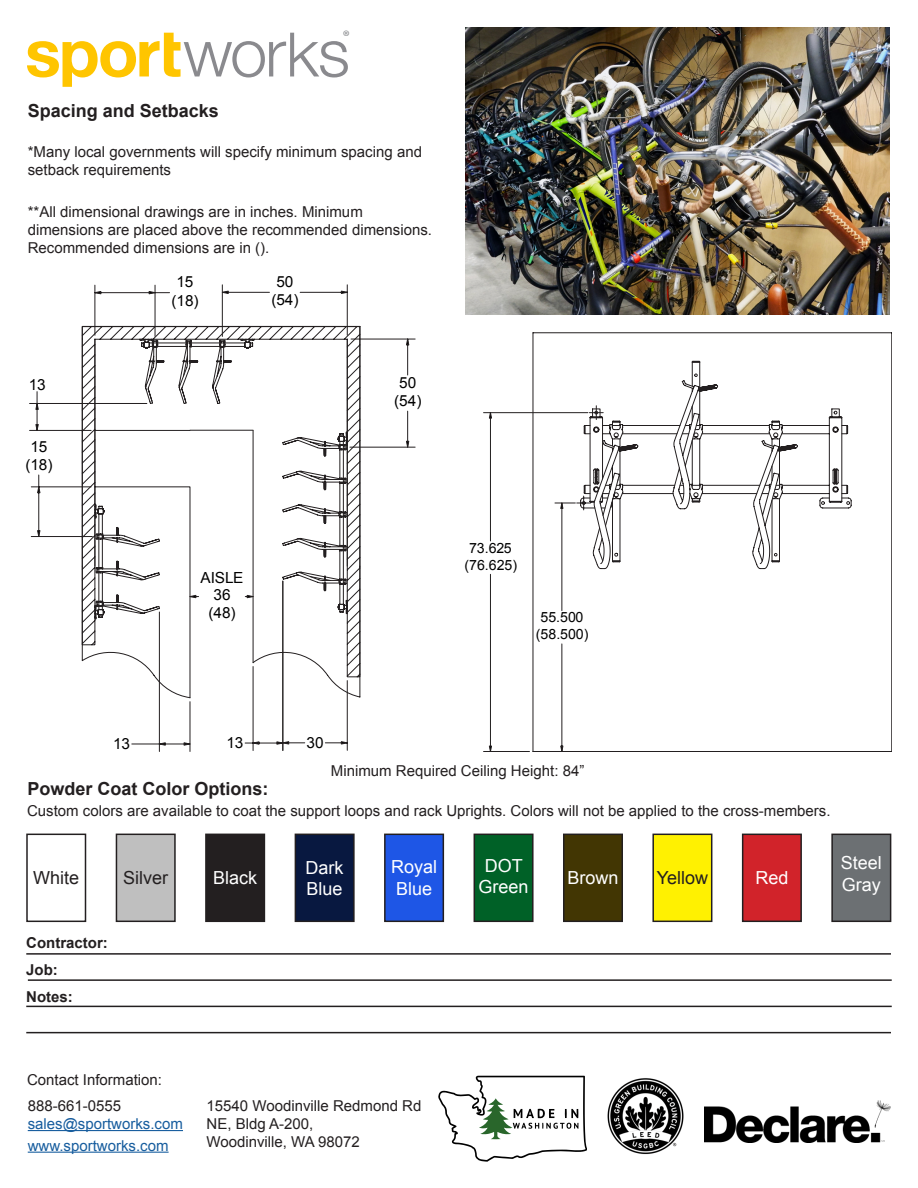
<style>
.page{position:relative;width:918px;height:1188px;background:#fff}
.page>*{position:absolute;margin:0;border:0;box-sizing:border-box;transform-origin:0 0}
.t1{font:18px/21.6px "Arial";color:#fff;text-align:center}
.t2{font:700 18px "Arial";color:#231f20}
.t3{font:18px "Arial";color:#231f20}
.t4{font:16.8px "Myriad Pro";color:#8a8c8f}
.t5{font:15.3px/18.3px "Arial";letter-spacing:-.005em;color:#000;text-align:center}
.t6{font:15px/18px "Arial";color:#231f20}
.t7{font:15px "Arial";color:#175d9e}
.t8{font:700 15px "Arial";color:#231f20}
.t9{font:14.1px/17px "Arial";letter-spacing:-.005em;color:#000;text-align:center}
</style>
<div class="page">
<svg style="left:29px;top:284px;width:387px;height:468px"></svg>
<hr style="left:28px;top:1130px;width:155px;height:1px;background:#175d9e">
<hr style="left:28px;top:1152px;width:141px;height:1px;background:#175d9e">
<hr style="left:26px;top:953px;width:865px;height:2px;background:#231f20">
<hr style="left:28px;top:979px;width:864px;height:2px;background:#231f20">
<hr style="left:26px;top:1006px;width:866px;height:1px;background:#231f20">
<hr style="left:26px;top:1032px;width:865px;height:1px;background:#231f20">
<svg style="left:438px;top:1076px;width:149px;height:86px"></svg>
<svg style="left:27px;top:33px;width:321px;height:54px"></svg>
<div style="left:26px;top:834px;width:60px;height:88px;border:2px solid #231f20"></div>
<div style="left:116px;top:834px;width:59px;height:87px;background:#bfbfbf"></div>
<div style="left:116px;top:834px;width:60px;height:88px;border:2px solid #231f20"></div>
<div style="left:206px;top:834px;width:58px;height:87px;background:#231f20"></div>
<div style="left:205px;top:834px;width:60px;height:88px;border:2px solid #231f20"></div>
<div style="left:295px;top:834px;width:59px;height:87px;background:#081840"></div>
<div style="left:295px;top:834px;width:60px;height:88px;border:2px solid #231f20"></div>
<div style="left:385px;top:834px;width:58px;height:87px;background:#1e56e6"></div>
<div style="left:384px;top:834px;width:60px;height:88px;border:2px solid #231f20"></div>
<div style="left:474px;top:834px;width:59px;height:87px;background:#006127"></div>
<div style="left:474px;top:834px;width:60px;height:88px;border:2px solid #231f20"></div>
<div style="left:564px;top:834px;width:58px;height:87px;background:#423603"></div>
<div style="left:563px;top:834px;width:60px;height:88px;border:2px solid #231f20"></div>
<div style="left:653px;top:834px;width:59px;height:87px;background:#fff101"></div>
<div style="left:652px;top:834px;width:60px;height:88px;border:2px solid #231f20"></div>
<div style="left:743px;top:834px;width:58px;height:87px;background:#d1232a"></div>
<div style="left:742px;top:834px;width:60px;height:88px;border:2px solid #231f20"></div>
<img style="left:607px;top:1078px;width:77px;height:77px">
<img style="left:704px;top:1101px;width:187px;height:41px">
<img style="left:465px;top:27px;width:425px;height:288px">
<div style="left:832px;top:834px;width:59px;height:87px;background:#6c7073"></div>
<div style="left:831px;top:834px;width:60px;height:88px;border:2px solid #231f20"></div>
<svg style="left:533px;top:333px;width:359px;height:419px"></svg>
<svg style="left:483px;top:361px;width:359px;height:391px"></svg>
<p class="t2" style="left:28px;top:98px;width:193px">Spacing and Setbacks</p>
<p class="t4" style="left:343px;top:26px;width:9px">®</p>
<p class="t6" style="left:28px;top:143px;width:396px">*Many local governments will specify minimum spacing and setback requirements</p>
<p class="t6" style="left:28px;top:203px;width:406px">**All dimensional drawings are in inches. Minimum dimensions are placed above the recommended dimensions.<br>Recommended dimensions are in ().</p>
<p class="t5" style="left:29px;top:375px;width:19px">13</p>
<p class="t5" style="left:25px;top:437px;width:29px">15 (18)</p>
<p class="t5" style="left:171px;top:273px;width:29px">15 (18)</p>
<p class="t5" style="left:271px;top:273px;width:29px">50 (54)</p>
<p class="t5" style="left:201px;top:569px;width:45px">AISLE</p>
<p class="t5" style="left:209px;top:604px;width:29px">(48)</p>
<p class="t5" style="left:214px;top:585px;width:19px">36</p>
<p class="t5" style="left:394px;top:373px;width:29px">50 (54)</p>
<p class="t9" style="left:465px;top:540px;width:54px">73.625 (76.625)</p>
<p class="t9" style="left:536px;top:609px;width:54px">55.500 (58.500)</p>
<p class="t5" style="left:113px;top:735px;width:19px">13</p>
<p class="t5" style="left:226px;top:734px;width:19px">13</p>
<p class="t2" style="left:27px;top:777px;width:243px">Powder Coat Color Options:</p>
<p class="t5" style="left:307px;top:734px;width:19px">30</p>
<p class="t6" style="left:331px;top:762px;width:255px">Minimum Required Ceiling Height: 84”</p>
<p class="t6" style="left:27px;top:802px;width:805px">Custom colors are available to coat the support loops and rack Uprights. Colors will not be applied to the cross-members.</p>
<p class="t3" style="left:33px;top:866px;width:48px">White</p>
<p class="t3" style="left:123px;top:866px;width:47px">Silver</p>
<p class="t1" style="left:213px;top:867px;width:46px">Black</p>
<p class="t1" style="left:306px;top:857px;width:39px">Dark</p>
<p class="t1" style="left:307px;top:878px;width:38px">Blue</p>
<p class="t1" style="left:391px;top:856px;width:48px">Royal</p>
<p class="t1" style="left:396px;top:878px;width:38px">Blue</p>
<p class="t1" style="left:479px;top:855px;width:52px">DOT<br>Green</p>
<p class="t1" style="left:567px;top:867px;width:53px">Brown</p>
<p class="t3" style="left:657px;top:866px;width:53px">Yellow</p>
<p class="t1" style="left:755px;top:867px;width:35px">Red</p>
<p class="t1" style="left:841px;top:852px;width:43px">Steel</p>
<p class="t1" style="left:842px;top:874px;width:41px">Gray</p>
<p class="t8" style="left:26px;top:933px;width:83px">Contractor:</p>
<p class="t8" style="left:26px;top:960px;width:33px">Job:</p>
<p class="t8" style="left:26px;top:987px;width:48px">Notes:</p>
<p class="t6" style="left:27px;top:1071px;width:137px">Contact Information:</p>
<p class="t6" style="left:28px;top:1097px;width:95px">888-661-0555</p>
<p class="t7" style="left:28px;top:1114px;width:157px">sales@sportworks.com</p>
<p class="t7" style="left:28px;top:1135px;width:142px">www.sportworks.com</p>
<p class="t6" style="left:207px;top:1097px;width:216px">15540 Woodinville Redmond Rd<br>NE, Bldg A-200,</p>
<p class="t6" style="left:207px;top:1133px;width:155px">Woodinville, WA 98072</p>
</div>
